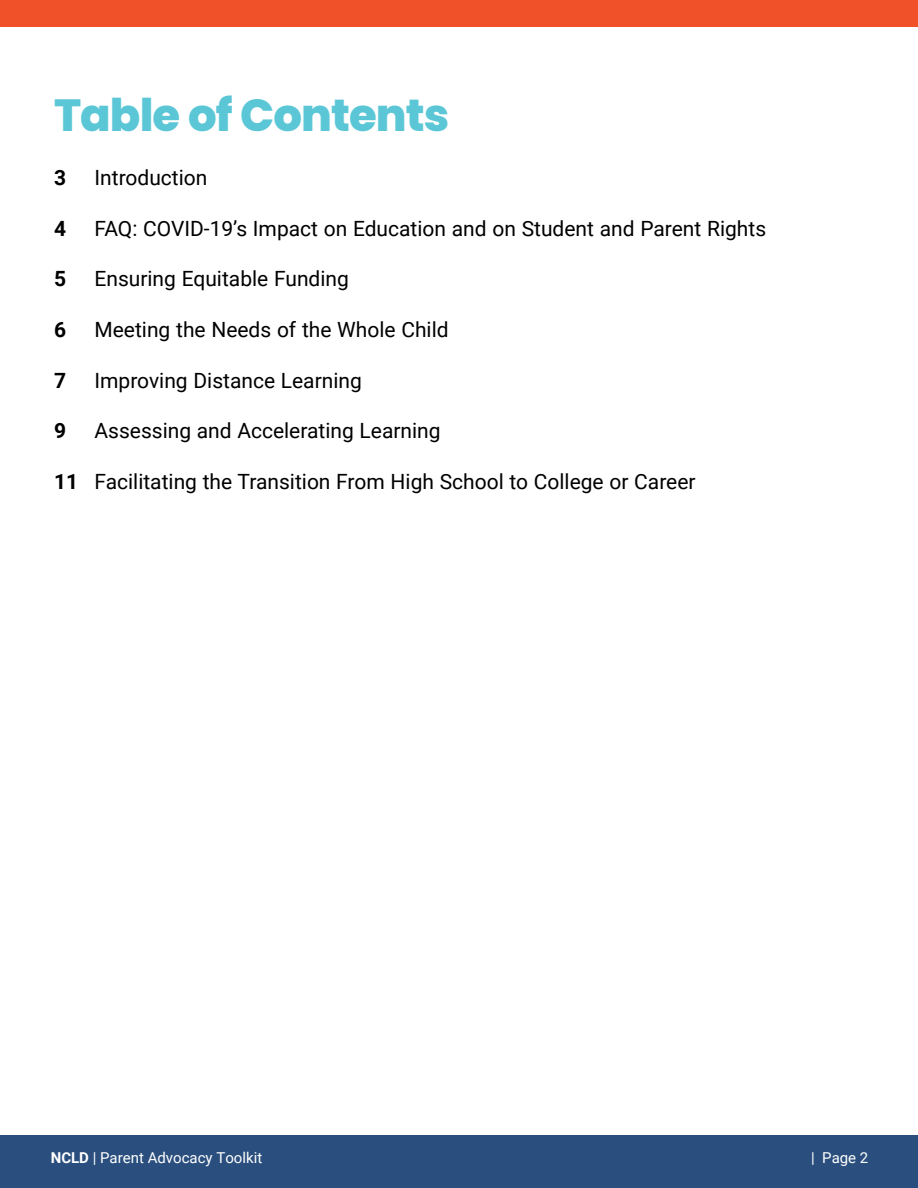
<style>
.page{position:relative;width:918px;height:1188px;background:#fff}
.page>*{position:absolute;margin:0;border:0;box-sizing:border-box;transform-origin:0 0}
.t1{font:800 45px "Poppins";letter-spacing:-.02em;color:#5bc7d6}
.t2{font:21px "Roboto";color:#000}
.t3{font:700 21px "Roboto";color:#000}
.t4{font:15px "Roboto";color:#fff}
.s1{font-weight:700}
</style>
<div class="page">
<div style="left:0;top:0;width:918px;height:27px;background:#f05129"></div>
<div style="left:0;top:1135px;width:918px;height:53px;background:#2a4f7e"></div>
<h1 class="t1" style="left:54px;top:89px;width:397px">Table of Contents</h1>
<p class="t3" style="left:54px;top:163px;width:14px">3</p>
<p class="t2" style="left:95px;top:163px;width:114px">Introduction</p>
<p class="t3" style="left:54px;top:214px;width:14px">4</p>
<p class="t2" style="left:95px;top:214px;width:673px">FAQ: COVID-19’s Impact on Education and on Student and Parent Rights</p>
<p class="t3" style="left:54px;top:264px;width:14px">5</p>
<p class="t2" style="left:95px;top:264px;width:256px">Ensuring Equitable Funding</p>
<p class="t3" style="left:54px;top:315px;width:14px">6</p>
<p class="t2" style="left:95px;top:315px;width:356px">Meeting the Needs of the Whole Child</p>
<p class="t3" style="left:54px;top:365px;width:14px">7</p>
<p class="t2" style="left:95px;top:365px;width:269px">Improving Distance Learning</p>
<p class="t3" style="left:54px;top:416px;width:14px">9</p>
<p class="t2" style="left:95px;top:416px;width:348px">Assessing and Accelerating Learning</p>
<p class="t2" style="left:54px;top:467px;width:643px"><span class="s1">11</span> Facilitating the Transition From High School to College or Career</p>
<p class="t4" style="left:51px;top:1147px;width:213px"><span class="s1">NCLD</span> | Parent Advocacy Toolkit</p>
<p class="t4" style="left:811px;top:1147px;width:59px">| Page 2</p>
</div>
